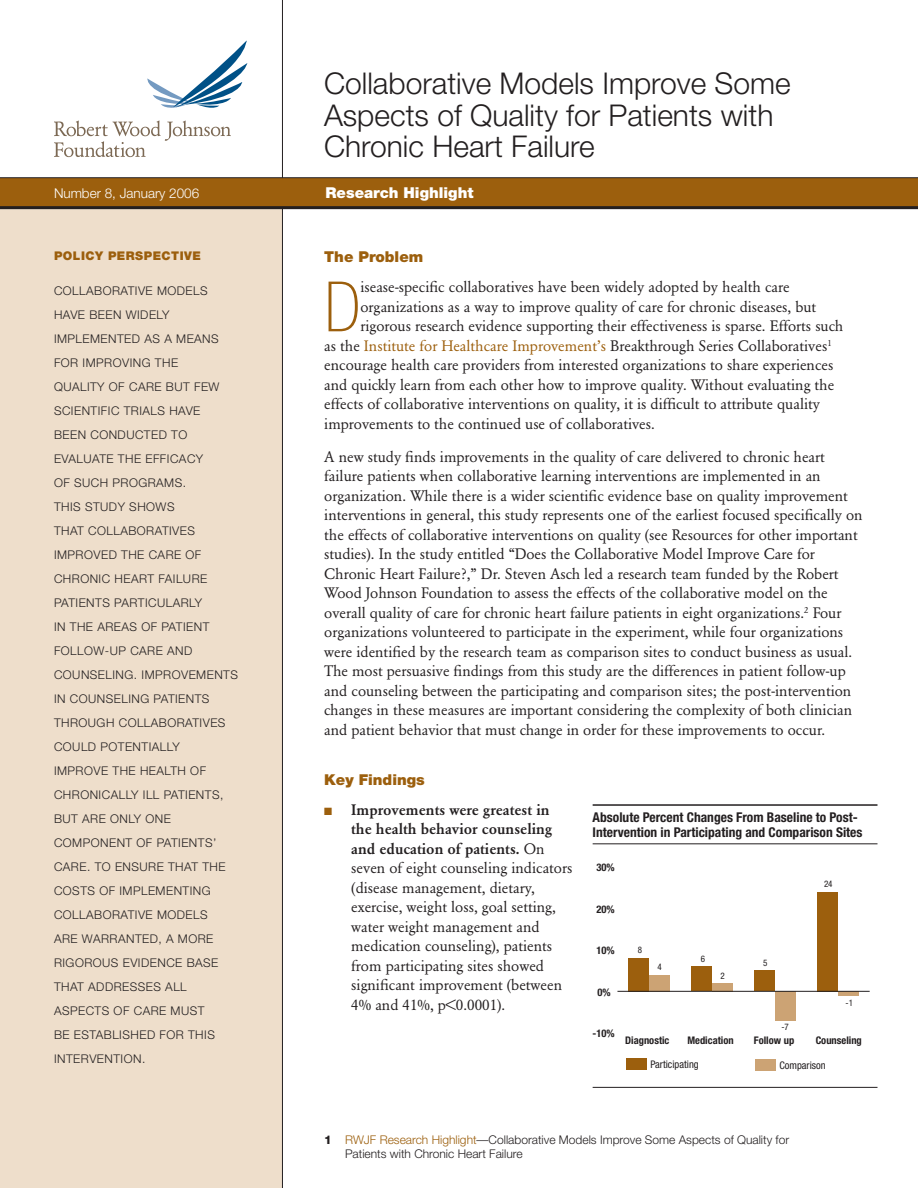
<style>
.page{position:relative;width:918px;height:1188px;background:#fff}
.page>*{position:absolute;margin:0;border:0;box-sizing:border-box;transform-origin:0 0}
.Text_1_w_Drop{font:100 condensed 69.6px "Helvetica Neue";color:#9c5f0d}
.Title_1{font:300 30px/31.5px "Helvetica Neue";color:#231f20}
.Text_1{font:15px/19.5px "Garamond BE";color:#231f20}
.Text_1_w_Drop-2{font:15px "Garamond BE";color:#231f20}
.Text_Bullet_1{font:15px/19.5px "Garamond BE";color:#231f20}
.Subhead_1{font:900 15px "Helvetica Neue";color:#9c5f0d}
.Issue_Date{font:900 15px "Helvetica Neue";color:#fff}
.Table_Head_1{font:700 condensed 13.5px/15px "Helvetica Neue";color:#231f20}
.Issue_Date-2{font:300 13.5px "Helvetica Neue";color:#fff}
.Callout_Text_1{font:300 12px/24px "Helvetica Neue";letter-spacing:.04em;color:#231f20}
.Folio{font:300 12px/14.4px "Helvetica Neue";color:#231f20}
.Callout_Head_1{font:900 12px "Helvetica Neue";letter-spacing:.04em;color:#9c5f0d}
.t1{font:700 condensed 10.5px "Helvetica Neue";color:#231f20}
.t2{font:condensed 10.5px "Helvetica Neue";color:#231f20}
.t3{font:10.5px "Zapf Dingbats";color:#9c5f0d}
.t4{font:condensed 9px "Helvetica Neue";color:#231f20}
.s1{color:#9c5f0d}
.s2{font-weight:500}
</style>
<div class="page">
<div style="left:0;top:178px;width:918px;height:30px;background:#9c5f0d"></div>
<div style="left:0;top:208px;width:282px;height:980px;background:#eedecb"></div>
<hr style="left:0;top:177px;width:918px;height:1px;background:#231f20">
<hr style="left:0;top:206px;width:918px;height:3px;background:#231f20">
<hr style="left:282px;top:0;width:1px;height:178px;background:#231f20">
<hr style="left:282px;top:209px;width:1px;height:979px;background:#231f20">
<svg style="left:54px;top:120px;width:177px;height:37px"></svg>
<svg style="left:147px;top:40px;width:100px;height:68px"></svg>
<hr style="left:593px;top:804px;width:285px;height:2px;background:#231f20">
<hr style="left:593px;top:843px;width:285px;height:1px;background:#231f20">
<hr style="left:593px;top:1087px;width:285px;height:1px;background:#231f20">
<div style="left:649px;top:975px;width:20px;height:16px;background:#cca374"></div>
<div style="left:712px;top:983px;width:21px;height:8px;background:#cca374"></div>
<div style="left:775px;top:991px;width:21px;height:29px;background:#cca374"></div>
<hr style="left:838px;top:991px;width:21px;height:4px;background:#cca374">
<div style="left:629px;top:958px;width:20px;height:33px;background:#9c5f0d"></div>
<div style="left:692px;top:966px;width:20px;height:25px;background:#9c5f0d"></div>
<div style="left:755px;top:971px;width:20px;height:20px;background:#9c5f0d"></div>
<div style="left:818px;top:892px;width:20px;height:99px;background:#9c5f0d"></div>
<div style="left:626px;top:1059px;width:21px;height:11px;background:#9c5f0d"></div>
<div style="left:755px;top:1059px;width:21px;height:11px;background:#cca374"></div>
<hr style="left:617px;top:991px;width:253px;height:1px;background:#231f20">
<p class="Title_1" style="left:324px;top:67px;width:468px">COLLABORATIVE MODELS IMPROVE SOME<br>ASPECTS OF QUALITY FOR PATIENTS WITH<br>CHRONIC HEART FAILURE</p>
<p class="Issue_Date-2" style="left:54px;top:184px;width:147px">NUMBER 8, JANUARY 2006</p>
<p class="Issue_Date" style="left:325px;top:183px;width:150px">Research Highlight</p>
<p class="Callout_Head_1" style="left:54px;top:248px;width:148px">POLICY PERSPECTIVE</p>
<p class="Callout_Text_1" style="left:54px;top:278px;width:153px">COLLABORATIVE MODELS<br>HAVE BEEN WIDELY<br>IMP</p>
<p class="Callout_Text_1" style="left:54px;top:326px;width:150px;text-indent:22px">LEMENTED AS A MEANS<br>FOR IMP</p>
<p class="Callout_Text_1" style="left:54px;top:350px;width:167px;text-indent:50px">ROVIN G TH E<br>QUALITY OF CARE BUT FEW<br>SCI ENTIFIC</p>
<p class="Callout_Text_1" style="left:54px;top:398px;width:148px;text-indent:70px">TRIALS HAVE<br>BEEN CON DUCTED TO<br>EVALUATE TH E EFFICAC</p>
<p class="Callout_Text_1" style="left:196px;top:446px;width:9px">Y</p>
<p class="Callout_Text_1" style="left:54px;top:470px;width:112px">OF SUCH PROGRAMS</p>
<p class="Callout_Text_1" style="left:183px;top:470px;width:5px">.</p>
<p class="Callout_Text_1" style="left:54px;top:494px;width:8px">THIS</p>
<p class="Callout_Text_1" style="left:54px;top:494px;width:141px;text-indent:31px">STUDY SH OWS<br>THAT COLLABORATIVES<br>IMP</p>
<p class="Callout_Text_1" style="left:54px;top:542px;width:146px;text-indent:22px">ROVED TH E CARE OF<br>CH RONIC</p>
<p class="Callout_Text_1" style="left:54px;top:566px;width:184px;text-indent:61px">H EART FAI LURE<br>PATIENTS PARTICULARLY<br>IN THE AREAS OF PATIENT<br>FOLLOW-UP CARE AN D<br>COUNSELING. IMPROVEMENTS<br>IN COUNSELING PATIENTS<br>TH ROUGH COLLABORATIVES<br>COULD POTENTIALLY<br>IMP</p>
<p class="Callout_Text_1" style="left:54px;top:758px;width:150px;text-indent:22px">ROVE TH E H EALTH OF<br>CH RONICA</p>
<p class="Callout_Text_1" style="left:54px;top:782px;width:173px;text-indent:65px">LLY ILL PATIENTS,<br>BUT ARE ON LY ON E<br>COMPONENT OF PATIENTS’<br>CARE. TO ENSURE THAT TH E<br>COSTS OF IMP</p>
<p class="Callout_Text_1" style="left:54px;top:878px;width:166px;text-indent:87px">LEMENTING<br>COLLABORATIVE MODELS<br>ARE WARRANTED, A MORE<br>RIGOROUS EVIDENCE BASE<br>THAT ADDRESS ES ALL<br>ASP</p>
<p class="Callout_Text_1" style="left:54px;top:998px;width:152px;text-indent:24px">ECTS OF CARE MUST<br>BE ESTABLISH ED FOR THIS<br>INTERVENTION .</p>
<p class="Subhead_1" style="left:324px;top:248px;width:100px">The Problem</p>
<p class="Text_1_w_Drop" style="left:324px;top:268px;width:38px">D</p>
<p class="Text_1_w_Drop-2" style="left:360px;top:278px;width:431px">isease-specific collaboratives have been widely adopted by health care</p>
<p class="Text_1_w_Drop-2" style="left:360px;top:298px;width:457px">organizations as a way to improve quality of care for chronic diseases, but</p>
<p class="Text_1_w_Drop-2" style="left:360px;top:317px;width:484px">rigorous research evidence supporting their effectiveness is sparse. Efforts such</p>
<p class="Text_1_w_Drop-2" style="left:324px;top:337px;width:509px">as the <span class="s1">Institute for Healthcare Improvement’s</span> Breakthrough Series Collaboratives<sup>1</sup></p>
<p class="Text_1_w_Drop-2" style="left:324px;top:356px;width:511px">encourage health care providers from interested organizations to share experiences</p>
<p class="Text_1_w_Drop-2" style="left:324px;top:376px;width:512px">and quickly learn from each other how to improve quality. Without evaluating the</p>
<p class="Text_1_w_Drop-2" style="left:324px;top:395px;width:497px">effects of collaborative interventions on quality, it is difficult to attribute quality</p>
<p class="Text_1_w_Drop-2" style="left:324px;top:415px;width:332px">improvements to the continued use of collaboratives.</p>
<p class="Text_1" style="left:324px;top:447px;width:540px">A new study finds improvements in the quality of care delivered to chronic heart failure patients when collaborative learning interventions are implemented in an organization. While there is a wider scientific evidence base on quality improvement interventions in general, this study represents one of the earliest focused specifically on the effects of collaborative interventions on quality (see Resources for other important studies). In the study entitled “Does the Collaborative Model Improve Care for Chronic Heart Failure?,” Dr. Steven Asch led a research team funded by the Robert Wood Johnson Foundation to assess the effects of the collaborative model on the overall quality of care for chronic heart failure patients in eight organizations.<sup>2</sup> Four organizations volunteered to participate in the experiment, while four organizations were identified by the research team as comparison sites to conduct business as usual.<br>The most persuasive findings from this study are the differences in patient follow-up and counseling between the participating and comparison sites; the post-intervention changes in these measures are important considering the complexity of both clinician and patient behavior that must change in order for these improvements to occur.</p>
<p class="Subhead_1" style="left:324px;top:770px;width:102px">Key Findings</p>
<p class="Text_Bullet_1" style="left:351px;top:800px;width:223px"><span class="s2">Improvements were greatest in the health behavior counseling and education of patients.</span> On seven of eight counseling indicators (disease management, dietary, exercise, weight loss, goal setting, water weight management and medication counseling), patients from participating sites showed significant improvement (between<br>4% and 41%, p&lt;0.0001).</p>
<p class="t3" style="left:324px;top:806px;width:9px">■</p>
<p class="Table_Head_1" style="left:593px;top:810px;width:271px">Absolute Percent Changes From Baseline to Post-<br>Intervention in Participating and Comparison Sites</p>
<p class="t1" style="left:597px;top:861px;width:20px">30%</p>
<p class="t4" style="left:824px;top:878px;width:10px">24</p>
<p class="t1" style="left:597px;top:903px;width:20px">20%</p>
<p class="t1" style="left:597px;top:944px;width:20px">10%</p>
<p class="t4" style="left:638px;top:945px;width:6px">8</p>
<p class="t4" style="left:701px;top:953px;width:6px">6</p>
<p class="t4" style="left:763px;top:958px;width:6px">5</p>
<p class="t4" style="left:657px;top:962px;width:6px">4</p>
<p class="t4" style="left:720px;top:971px;width:6px">2</p>
<p class="t1" style="left:597px;top:986px;width:15px">0%</p>
<p class="t4" style="left:846px;top:998px;width:9px">-1</p>
<p class="t1" style="left:593px;top:1027px;width:24px">-10%</p>
<p class="t4" style="left:781px;top:1022px;width:9px">-7</p>
<p class="t1" style="left:625px;top:1034px;width:46px">Diagnostic</p>
<p class="t1" style="left:687px;top:1034px;width:48px">Medication</p>
<p class="t1" style="left:754px;top:1034px;width:42px">Follow up</p>
<p class="t1" style="left:816px;top:1034px;width:48px">Counseling</p>
<p class="t2" style="left:650px;top:1059px;width:50px">Participating</p>
<p class="t2" style="left:779px;top:1059px;width:48px">Comparison</p>
<p class="Folio" style="left:345px;top:1132px;width:446px"><span class="s1">RWJF RESEARCH HIGHLIGHT</span>—COLLABORATIVE MODELS IMPROVE SOME ASPECTS OF QUALITY FOR<br>PATIENTS WITH CHRONIC HEART FAILURE</p>
</div>
